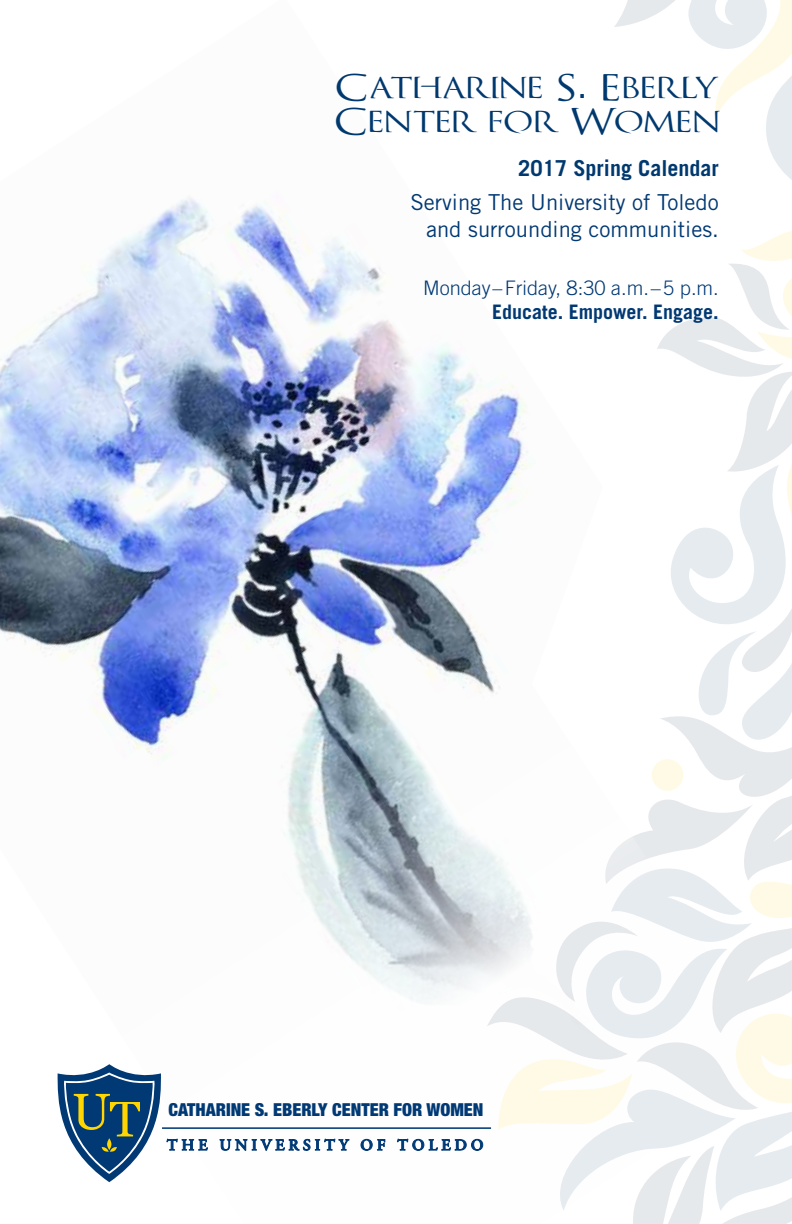
<style>
.page{position:relative;width:792px;height:1224px;background:#fff}
.page>*{position:absolute;margin:0;border:0;box-sizing:border-box;transform-origin:0 0}
.t1{font:36px/34.2px "Quagent";letter-spacing:.105em;color:#00396f}
.t2{font:22px/26.4px "Trade Gothic LT Std";color:#003974;text-align:right}
.t3{font:700 22px "Trade Gothic LT Std";color:#00396f}
.t4{font:300 20px "Trade Gothic LT Std";color:#003974}
.t5{font:700 20px "Trade Gothic LT Std";color:#003974}
.t6{font:900 condensed 18px "Helvetica Neue";color:#003974}
.s1{font-family:"Trade Gothic LT Std"}
</style>
<div class="page">
<svg style="left:784px;top:0;width:8px;height:180px"></svg>
<img style="left:0;top:0;width:784px;height:1183px">
<svg style="left:220px;top:1135px;width:129px;height:18px"></svg>
<svg style="left:361px;top:1139px;width:24px;height:12px"></svg>
<svg style="left:397px;top:226px;width:395px;height:998px"></svg>
<hr style="left:162px;top:1127px;width:329px;height:2px;background:#003974">
<svg style="left:58px;top:1064px;width:150px;height:118px"></svg>
<svg style="left:107px;top:1138px;width:4px;height:12px"></svg>
<h1 class="t1" style="left:336px;top:67px;width:384px">Catharine S<span class="s1">.</span> Eberly<br>Center for Women</h1>
<p class="t3" style="left:518px;top:154px;width:202px">2017 Spring Calendar</p>
<p class="t2" style="left:410px;top:189px;width:310px">Serving The University of Toledo and surrounding communities.</p>
<p class="t4" style="left:423px;top:276px;width:297px">Monday – Friday, 8:30 a.m. – 5 p.m.</p>
<p class="t5" style="left:492px;top:299px;width:228px">Educate. Empower. Engage.</p>
<p class="t6" style="left:169px;top:1095px;width:316px">CATHARINE S. EBERLY CENTER FOR WOMEN</p>
</div>
